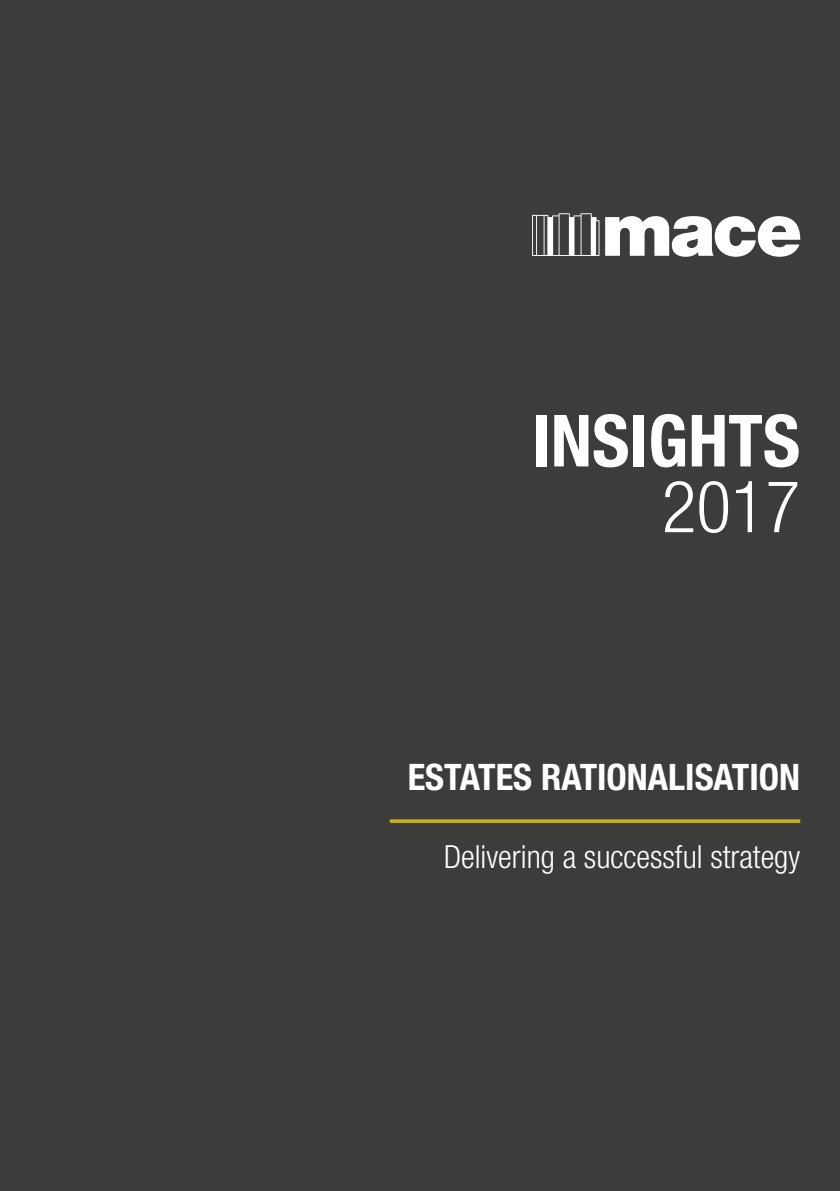
<style>
.page{position:relative;width:840px;height:1191px;background:#fff}
.page>*{position:absolute;margin:0;border:0;box-sizing:border-box;transform-origin:0 0}
.t1{font:700 condensed 72px "Helvetica Neue LT Std";color:#fff}
.t2{font:300 condensed 72px "Helvetica Neue LT Std";color:#fff}
.t3{font:700 condensed 36.6px "Helvetica Neue LT Std";color:#fff}
.t4{font:300 condensed 31.8px "Helvetica Neue LT Std";color:#fff}
</style>
<div class="page">
<div style="left:0;top:0;width:839px;height:1191px;background:#3c3c3b"></div>
<svg style="left:389px;top:819px;width:410px;height:4px;background:#b6a721"></svg>
<svg style="left:532px;top:213px;width:267px;height:44px"></svg>
<h1 class="t1" style="left:531px;top:397px;width:269px">INSIGHTS</h1>
<h1 class="t2" style="left:661px;top:465px;width:140px">2017</h1>
<p class="t3" style="left:407px;top:755px;width:394px">ESTATES RATIONALISATION</p>
<p class="t4" style="left:444px;top:838px;width:357px">Delivering a successful strategy</p>
</div>
